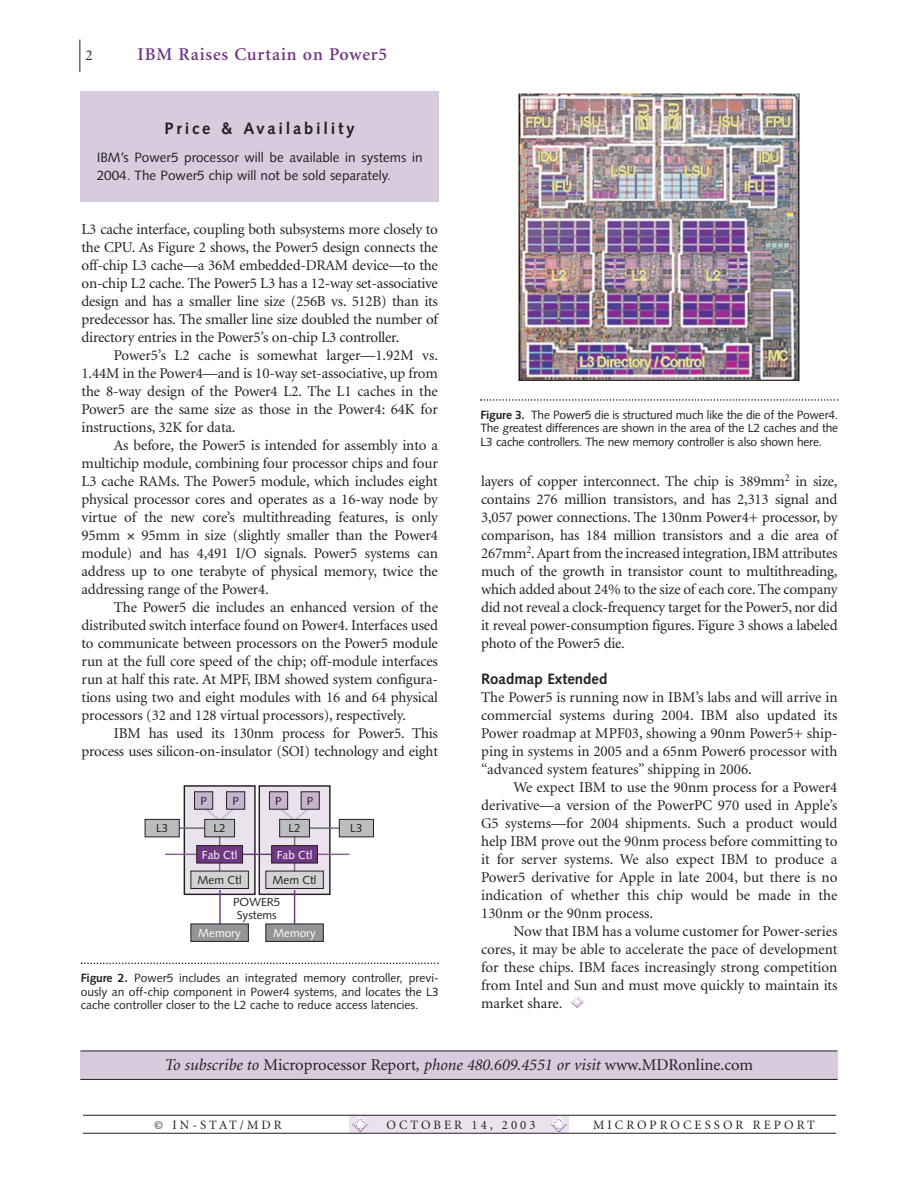
<style>
.page{position:relative;width:918px;height:1188px;background:#fff}
.page>*{position:absolute;margin:0;border:0;box-sizing:border-box;transform-origin:0 0}
.t1{font:600 18px "Minion";letter-spacing:.05em;color:#703783}
.t2{font:italic 16.5px "Minion";color:#231f20}
.t3{font:700 16.5px "Syntax";letter-spacing:.165em;color:#231f20}
.t4{font:15px/18px "Minion";letter-spacing:-.01em;color:#231f20;text-align:justify}
.t5{font:700 15px "Syntax";color:#231f20}
.t6{font:13.5px/18px "Syntax";color:#231f20}
.t7{font:12.75px "Minion";letter-spacing:.24em;color:#231f20}
.t8{font:12px/13.5px "Syntax";letter-spacing:-.015em;color:#231f20;text-align:justify}
.t9{font:11.7px/12.8px "Syntax";color:#231f20;text-align:center}
.t10{font:11.7px "Syntax";color:#fff}
.s1{font-weight:700}
.s2{font-style:normal}
</style>
<div class="page">
<div style="left:350px;top:1116px;width:219px;height:17px;background:#eae3ed"></div>
<svg style="left:551px;top:1117px;width:16px;height:15px"></svg>
<svg style="left:352px;top:1117px;width:16px;height:15px"></svg>
<hr style="left:80px;top:40px;width:1px;height:32px;background:#231f20">
<svg style="left:571px;top:996px;width:12px;height:12px"></svg>
<hr style="left:83px;top:1115px;width:753px;height:1px;background:#231f20">
<hr style="left:83px;top:1133px;width:753px;height:1px;background:#231f20">
<svg style="left:81px;top:963px;width:358px;height:1px"></svg>
<div style="left:259px;top:785px;width:72px;height:110px;background:#eae3ed;border:1px solid #231f20"></div>
<div style="left:184px;top:785px;width:72px;height:110px;background:#eae3ed;border:1px solid #231f20"></div>
<hr style="left:171px;top:827px;width:43px;height:2px;background:#6c6d70">
<hr style="left:304px;top:827px;width:43px;height:2px;background:#6c6d70">
<hr style="left:239px;top:854px;width:38px;height:1px;background:#703782">
<hr style="left:315px;top:854px;width:35px;height:1px;background:#8b6298">
<hr style="left:165px;top:854px;width:35px;height:1px;background:#8b6298">
<div style="left:145px;top:819px;width:34px;height:18px;background:#bcbdc0;border:1px solid #231f20"></div>
<div style="left:339px;top:819px;width:35px;height:18px;background:#bcbdc0;border:1px solid #231f20"></div>
<svg style="left:200px;top:804px;width:39px;height:67px"></svg>
<div style="left:197px;top:845px;width:46px;height:18px;background:#703782;border:1px solid #231f20"></div>
<div style="left:191px;top:871px;width:58px;height:18px;background:#d1d2d4;border:1px solid #231f20"></div>
<div style="left:205px;top:819px;width:30px;height:18px;background:#bcbdc0;border:1px solid #231f20"></div>
<div style="left:226px;top:792px;width:19px;height:17px;background:#c6b4ce;border:1px solid #231f20"></div>
<div style="left:194px;top:792px;width:19px;height:17px;background:#c6b4ce;border:1px solid #231f20"></div>
<svg style="left:275px;top:804px;width:39px;height:67px"></svg>
<div style="left:271px;top:845px;width:47px;height:18px;background:#703782;border:1px solid #231f20"></div>
<div style="left:266px;top:871px;width:57px;height:18px;background:#d1d2d4;border:1px solid #231f20"></div>
<div style="left:279px;top:819px;width:31px;height:18px;background:#bcbdc0;border:1px solid #231f20"></div>
<div style="left:301px;top:792px;width:18px;height:17px;background:#c6b4ce"></div>
<div style="left:269px;top:792px;width:19px;height:17px;background:#c6b4ce;border:1px solid #231f20"></div>
<hr style="left:219px;top:890px;width:2px;height:41px;background:#703782">
<hr style="left:294px;top:890px;width:1px;height:41px;background:#703782">
<div style="left:191px;top:924px;width:58px;height:18px;background:#939598;border:1px solid #231f20"></div>
<div style="left:266px;top:924px;width:57px;height:18px;background:#939598;border:1px solid #231f20"></div>
<div style="left:81px;top:91px;width:358px;height:111px;background:#d7cbdd"></div>
<svg style="left:480px;top:399px;width:358px;height:2px"></svg>
<img style="left:518px;top:94px;width:281px;height:287px">
<div style="left:80px;top:1051px;width:758px;height:29px;background:#d7cbdd"></div>
<hr style="left:80px;top:1051px;width:758px;height:1px;background:#231f20">
<hr style="left:80px;top:1079px;width:758px;height:1px;background:#231f20">
<p class="t4" style="left:86px;top:47px;width:9px">2</p>
<p class="t1" style="left:137px;top:47px;width:251px">IBM Raises Curtain on Power5</p>
<p class="t3" style="left:165px;top:121px;width:192px">Price &amp; Availability</p>
<p class="t6" style="left:97px;top:150px;width:327px">IBM’s Power5 processor will be available in systems in<br>2004. The Power5 chip will not be sold separately.</p>
<p class="t4" style="left:82px;top:221px;width:358px">L3 cache interface, coupling both subsystems more closely to the CPU. As Figure 2 shows, the Power5 design connects the off-chip L3 cache—a 36M embedded-DRAM device—to the on-chip L2 cache. The Power5 L3 has a 12-way set-associative design and has a smaller line size (256B vs. 512B) than its predecessor has. The smaller line size doubled the number of directory entries in the Power5’s on-chip L3 controller.</p>
<p class="t4" style="left:82px;top:347px;width:358px;text-indent:32px">Power5’s L2 cache is somewhat larger—1.92M vs.<br>1.44M in the Power4—and is 10-way set-associative, up from the 8-way design of the Power4 L2. The L1 caches in the Power5 are the same size as those in the Power4: 64K for instructions, 32K for data.</p>
<p class="t4" style="left:82px;top:437px;width:358px;text-indent:32px">As before, the Power5 is intended for assembly into a multichip module, combining four processor chips and four L3 cache RAMs. The Power5 module, which includes eight physical processor cores and operates as a 16-way node by virtue of the new core’s multithreading features, is only 95mm</p>
<p class="t4" style="left:82px;top:527px;width:358px;text-indent:60px">95mm in size (slightly smaller than the Power4 module) and has 4,491 I/O signals. Power5 systems can address up to one terabyte of physical memory, twice the addressing range of the Power4.</p>
<p class="t4" style="left:82px;top:599px;width:358px;text-indent:32px">The Power5 die includes an enhanced version of the distributed switch interface found on Power4. Interfaces used to communicate between processors on the Power5 module run at the full core speed of the chip; off-module interfaces run at half this rate. At MPF, IBM showed system configura&shy;tions using two and eight modules with 16 and 64 physical processors (32 and 128 virtual processors), respectively.</p>
<p class="t4" style="left:82px;top:725px;width:358px;text-align:right">IBM has used its 130nm process for Power5. This process uses silicon-on-insulator (SOI) technology and eight</p>
<p class="t9" style="left:200px;top:795px;width:8px">P</p>
<p class="t9" style="left:232px;top:795px;width:8px">P</p>
<p class="t9" style="left:275px;top:795px;width:8px">P</p>
<p class="t9" style="left:307px;top:795px;width:8px">P</p>
<p class="t9" style="left:156px;top:823px;width:14px">L3</p>
<p class="t9" style="left:350px;top:823px;width:14px">L3</p>
<p class="t10" style="left:202px;top:850px;width:37px">Fab Ctl</p>
<p class="t9" style="left:198px;top:875px;width:45px">Mem Ctl</p>
<p class="t9" style="left:213px;top:823px;width:14px">L2</p>
<p class="t9" style="left:288px;top:823px;width:14px">L2</p>
<p class="t10" style="left:277px;top:850px;width:37px">Fab Ctl</p>
<p class="t9" style="left:273px;top:875px;width:45px">Mem Ctl</p>
<p class="t9" style="left:233px;top:897px;width:49px">POWER5<br>Systems</p>
<p class="t10" style="left:198px;top:928px;width:44px">Memory</p>
<p class="t10" style="left:273px;top:928px;width:44px">Memory</p>
<p class="t8" style="left:81px;top:972px;width:359px"><span class="s1">Figure 2.</span> Power5 includes an integrated memory controller, previ&shy;ously an off-chip component in Power4 systems, and locates the L3 cache controller closer to the L2 cache to reduce access latencies.</p>
<p class="t8" style="left:480px;top:409px;width:359px"><span class="s1">Figure 3.</span> The Power5 die is structured much like the die of the Power4.<br>The greatest differences are shown in the area of the L2 caches and the L3 cache controllers. The new memory controller is also shown here.</p>
<p class="t4" style="left:481px;top:473px;width:358px">layers of copper interconnect. The chip is 389mm<sup>2</sup> in size, contains 276 million transistors, and has 2,313 signal and 3,057 power connections. The 130nm Power4+ processor, by comparison, has 184 million transistors and a die area of 267mm<sup>2</sup>. Apart from the increased integration, IBM attributes much of the growth in transistor count to multithreading, which added about 24% to the size of each core. The company did not reveal a clock-frequency target for the Power5, nor did it reveal power-consumption figures. Figure 3 shows a labeled photo of the Power5 die.</p>
<p class="t5" style="left:481px;top:673px;width:128px">Roadmap Extended</p>
<p class="t4" style="left:481px;top:689px;width:358px">The Power5 is running now in IBM’s labs and will arrive in commercial systems during 2004. IBM also updated its Power roadmap at MPF03, showing a 90nm Power5+ ship&shy;ping in systems in 2005 and a 65nm Power6 processor with “advanced system features” shipping in 2006.</p>
<p class="t4" style="left:481px;top:779px;width:358px;text-indent:32px">We expect IBM to use the 90nm process for a Power4 derivative—a version of the PowerPC 970 used in Apple’s G5 systems—for 2004 shipments. Such a product would help IBM prove out the 90nm process before committing to it for server systems. We also expect IBM to produce a Power5 derivative for Apple in late 2004, but there is no indication of whether this chip would be made in the 130nm or the 90nm process.</p>
<p class="t4" style="left:481px;top:923px;width:358px;text-indent:32px">Now that IBM has a volume customer for Power-series cores, it may be able to accelerate the pace of development for these chips. IBM faces increasingly strong competition from Intel and Sun and must move quickly to maintain its market share.</p>
<p class="t2" style="left:165px;top:1059px;width:590px">To subscribe to <span class="s2">Microprocessor Report</span>, phone 480.609.4551 or visit <span class="s2">www.MDRonline.com</span></p>
<p class="t7" style="left:154px;top:1120px;width:129px">© IN-STAT/MDR</p>
<p class="t7" style="left:387px;top:1120px;width:151px">OCTOBER 14, 2003</p>
<p class="t7" style="left:593px;top:1120px;width:223px">MICROPROCESSOR REPORT</p>
</div>
